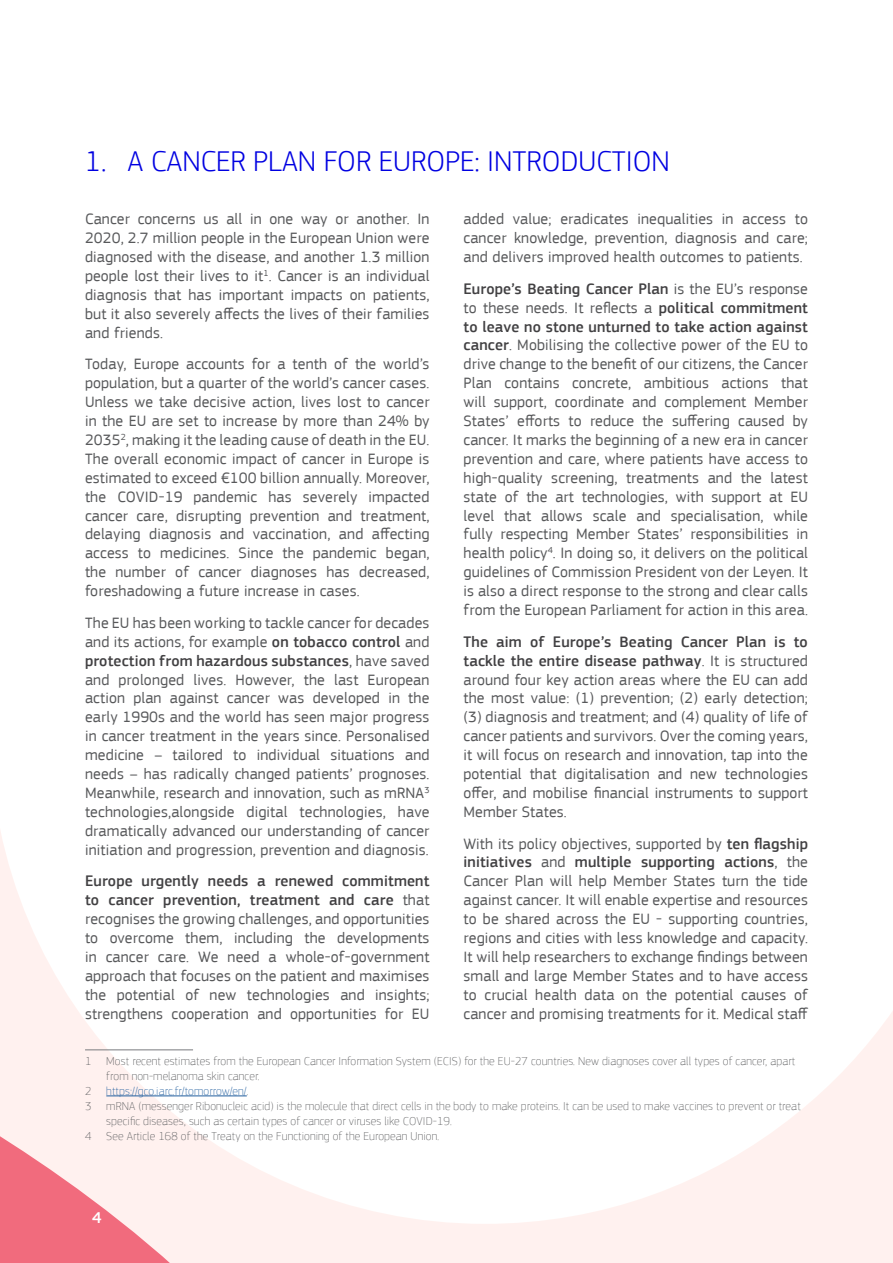
<style>
.page{position:relative;width:893px;height:1263px;background:#fff}
.page>*{position:absolute;margin:0;border:0;box-sizing:border-box;transform-origin:0 0}
.t1{font:300 30px "EC Square Sans Pro";color:#0000e1}
.t2{font:500 16.5px "EC Square Sans Pro";color:#fff}
.t3{font:15.75px/18.9px "EC Square Sans Pro";letter-spacing:.01em;color:#58595b;text-align:justify}
.t4{font:100 12px "EC Square Sans Pro";letter-spacing:.01em;color:#58595b}
.t5{font:100 12px "EC Square Sans Pro";letter-spacing:.01em;color:#215e9e}
.s1{font-weight:500;color:#414042}
.s2{color:#58595b}
</style>
<div class="page">
<svg style="left:0;top:831px;width:893px;height:432px"></svg>
<svg style="left:0;top:1128px;width:204px;height:135px"></svg>
<hr style="left:85px;top:1049px;width:108px;height:1px;background:#797a7d">
<hr style="left:106px;top:1096px;width:141px;height:1px;background:#215e9e">
<h1 class="t1" style="left:85px;top:144px;width:586px">1. A CANCER PLAN FOR EUROPE: INTRODUCTION</h1>
<p class="t3" style="left:85px;top:210px;width:346px">Cancer concerns us all in one way or another. In 2020, 2.7 million people in the European Union were diagnosed with the disease, and another 1.3 million people lost their lives to it<sup>1</sup>. Cancer is an individual diagnosis that has important impacts on patients, but it also severely affects the lives of their families and friends.</p>
<p class="t3" style="left:85px;top:355px;width:346px">Today, Europe accounts for a tenth of the world’s population, but a quarter of the world’s cancer cases.<br>Unless we take decisive action, lives lost to cancer in the EU are set to increase by more than 24% by 2035<sup>2</sup>, making it the leading cause of death in the EU.<br>The overall economic impact of cancer in Europe is estimated to exceed €100 billion annually. Moreover, the COVID-19 pandemic has severely impacted cancer care, disrupting prevention and treatment, delaying diagnosis and vaccination, and affecting access to medicines. Since the pandemic began, the number of cancer diagnoses has decreased, foreshadowing a future increase in cases.</p>
<p class="t3" style="left:85px;top:613px;width:346px">The EU has been working to tackle cancer for decades and its actions, for example <span class="s1">on tobacco control</span> and <span class="s1">protection from hazardous substances</span>, have saved and prolonged lives. However, the last European action plan against cancer was developed in the early 1990s and the world has seen major progress in cancer treatment in the years since. Personalised medicine – tailored to individual situations and needs – has radically changed patients’ prognoses.<br>Meanwhile, research and innovation, such as mRNA<sup>3 </sup>technologies,alongside digital technologies, have dramatically advanced our understanding of cancer initiation and progression, prevention and diagnosis.</p>
<p class="t3" style="left:85px;top:872px;width:346px"><span class="s1">Europe urgently needs a renewed commitment to cancer prevention, treatment and care</span> that recognises the growing challenges, and opportunities to overcome them, including the developments in cancer care. We need a whole-of-government approach that focuses on the patient and maximises the potential of new technologies and insights; strengthens cooperation and opportunities for EU</p>
<p class="t3" style="left:463px;top:210px;width:346px">added value; eradicates inequalities in access to cancer knowledge, prevention, diagnosis and care; and delivers improved health outcomes to patients.</p>
<p class="t3" style="left:463px;top:279px;width:346px"><span class="s1">Europe’s Beating Cancer Plan</span> is the EU’s response to these needs. It reflects a <span class="s1">political commitment to leave no stone unturned to take action against cancer</span>. Mobilising the collective power of the EU to drive change to the benefit of our citizens, the Cancer Plan contains concrete, ambitious actions that will support, coordinate and complement Member States’ efforts to reduce the suffering caused by cancer. It marks the beginning of a new era in cancer prevention and care, where patients have access to high-quality screening, treatments and the latest state of the art technologies, with support at EU level that allows scale and specialisation, while fully respecting Member States’ responsibilities in health policy<sup>4</sup>. In doing so, it delivers on the political guidelines of Commission President von der Leyen. It is also a direct response to the strong and clear calls from the European Parliament for action in this area.</p>
<p class="t3" style="left:463px;top:632px;width:346px"><span class="s1">The aim of Europe’s Beating Cancer Plan is to tackle the entire disease pathway</span>. It is structured around four key action areas where the EU can add the most value: (1) prevention; (2) early detection; (3) diagnosis and treatment; and (4) quality of life of cancer patients and survivors. Over the coming years, it will focus on research and innovation, tap into the potential that digitalisation and new technologies offer, and mobilise financial instruments to support Member States.</p>
<p class="t3" style="left:463px;top:834px;width:346px">With its policy objectives, supported by <span class="s1">ten flagship initiatives</span> and <span class="s1">multiple supporting actions</span>, the Cancer Plan will help Member States turn the tide against cancer. It will enable expertise and resources to be shared across the EU - supporting countries, regions and cities with less knowledge and capacity.<br>It will help researchers to exchange findings between small and large Member States and to have access to crucial health data on the potential causes of cancer and promising treatments for it. Medical staff</p>
<p class="t4" style="left:85px;top:1054px;width:712px">1 Most recent estimates from the European Cancer Information System (ECIS) for the EU-27 countries. New diagnoses cover all types of cancer, apart</p>
<p class="t4" style="left:106px;top:1069px;width:155px">from non-melanoma skin cancer.</p>
<p class="t5" style="left:85px;top:1084px;width:165px"><span class="s2">2</span> https://gco.iarc.fr/tomorrow/en/<span class="s2">.</span></p>
<p class="t4" style="left:85px;top:1099px;width:717px">3 mRNA (messenger Ribonucleic acid) is the molecule that direct cells in the body to make proteins. It can be used to make vaccines to prevent or treat</p>
<p class="t4" style="left:106px;top:1114px;width:347px">specific diseases, such as certain types of cancer or viruses like COVID-19.</p>
<p class="t4" style="left:85px;top:1129px;width:356px">4 See Article 168 of the Treaty on the Functioning of the European Union.</p>
<p class="t2" style="left:92px;top:1208px;width:11px">4</p>
</div>
